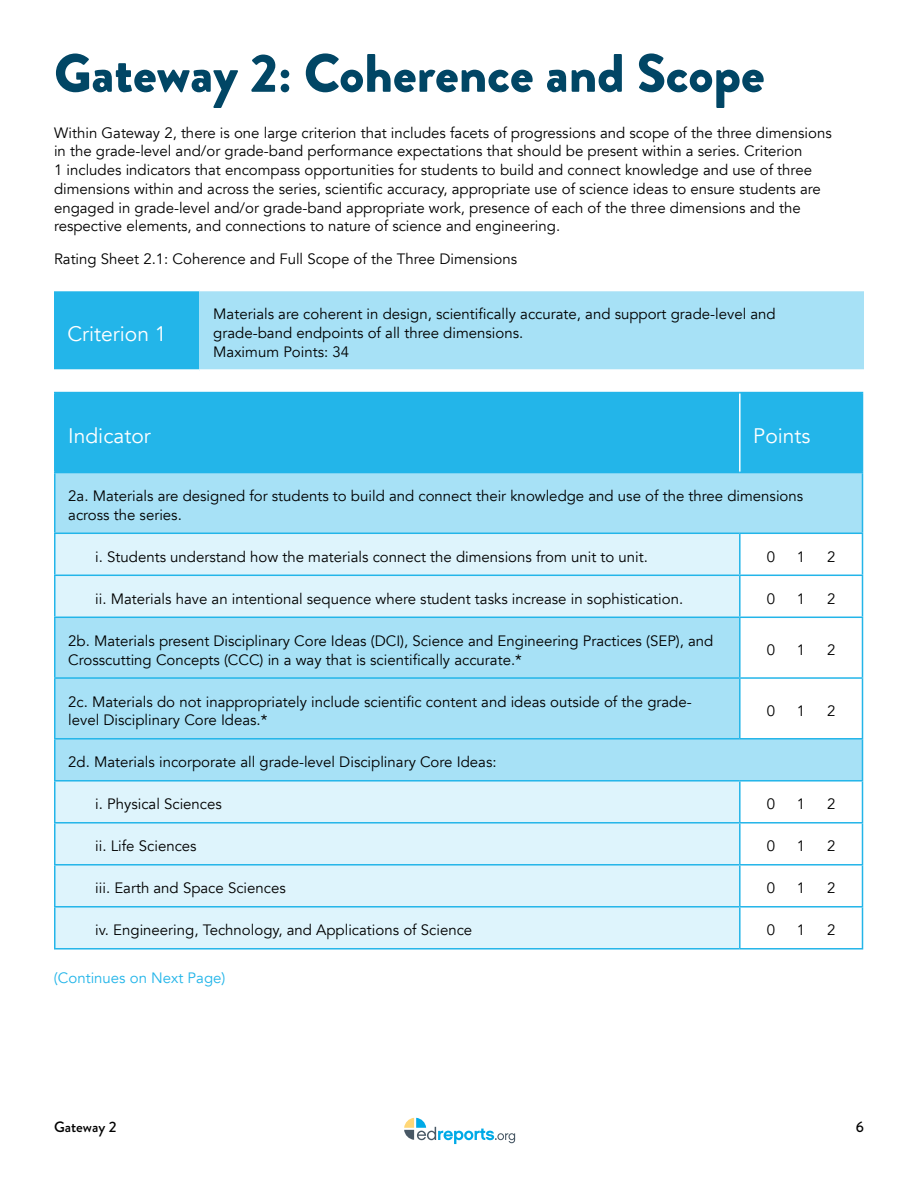
<style>
.page{position:relative;width:918px;height:1188px;background:#fff}
.page>*{position:absolute;margin:0;border:0;box-sizing:border-box;transform-origin:0 0}
.t1{font:900 54px "Brandon Grotesque";color:#014665}
.t2{font:900 21px "Avenir";color:#fff}
.t3{font:500 15px/18.8px "Avenir";color:#000}
.t4{font:15px/18.8px "Avenir";color:#000}
.t5{font:15px "Avenir";color:#000}
.t6{font:900 15px/18.8px "Avenir";color:#000}
.t7{font:900 15px "Avenir";color:#23b5e9}
.t8{font:500 15px "Brandon Grotesque";color:#000}
</style>
<div class="page">
<svg style="left:404px;top:1118px;width:111px;height:26px"></svg>
<div style="left:54px;top:290px;width:146px;height:81px;background:#23b5e9"></div>
<div style="left:200px;top:290px;width:664px;height:81px;background:#a7e1f6"></div>
<hr style="left:54px;top:288px;width:146px;height:3px;background:#fff">
<hr style="left:200px;top:288px;width:664px;height:3px;background:#fff">
<hr style="left:54px;top:369px;width:146px;height:3px;background:#fff">
<hr style="left:200px;top:369px;width:664px;height:3px;background:#fff">
<div style="left:56px;top:393px;width:806px;height:79px;background:#23b5e9"></div>
<svg style="left:56px;top:473px;width:806px;height:307px;fill:#a7e1f6"></svg>
<svg style="left:56px;top:534px;width:684px;height:414px;background:#c7ecf9"></svg>
<hr style="left:862px;top:473px;width:1px;height:60px;background:#23b5e9">
<hr style="left:54px;top:533px;width:686px;height:1px;background:#23b5e9">
<hr style="left:740px;top:533px;width:123px;height:1px;background:#23b5e9">
<hr style="left:739px;top:534px;width:2px;height:41px;background:#23b5e9">
<hr style="left:862px;top:534px;width:1px;height:41px;background:#23b5e9">
<hr style="left:54px;top:575px;width:686px;height:1px;background:#23b5e9">
<hr style="left:740px;top:575px;width:123px;height:1px;background:#23b5e9">
<hr style="left:739px;top:576px;width:2px;height:41px;background:#23b5e9">
<hr style="left:862px;top:576px;width:1px;height:41px;background:#23b5e9">
<hr style="left:740px;top:617px;width:123px;height:1px;background:#23b5e9">
<hr style="left:862px;top:618px;width:1px;height:59px;background:#23b5e9">
<hr style="left:54px;top:677px;width:686px;height:2px;background:#23b5e9">
<hr style="left:740px;top:677px;width:123px;height:2px;background:#23b5e9">
<hr style="left:862px;top:679px;width:1px;height:59px;background:#23b5e9">
<hr style="left:54px;top:738px;width:686px;height:2px;background:#23b5e9">
<hr style="left:740px;top:738px;width:123px;height:2px;background:#23b5e9">
<hr style="left:54px;top:780px;width:686px;height:2px;background:#23b5e9">
<hr style="left:740px;top:780px;width:123px;height:2px;background:#23b5e9">
<hr style="left:862px;top:782px;width:1px;height:40px;background:#23b5e9">
<hr style="left:54px;top:822px;width:686px;height:2px;background:#23b5e9">
<hr style="left:740px;top:822px;width:123px;height:2px;background:#23b5e9">
<hr style="left:862px;top:824px;width:1px;height:40px;background:#23b5e9">
<hr style="left:54px;top:864px;width:686px;height:2px;background:#23b5e9">
<hr style="left:740px;top:864px;width:123px;height:2px;background:#23b5e9">
<hr style="left:862px;top:866px;width:1px;height:40px;background:#23b5e9">
<hr style="left:54px;top:906px;width:686px;height:2px;background:#23b5e9">
<hr style="left:740px;top:906px;width:123px;height:2px;background:#23b5e9">
<hr style="left:862px;top:908px;width:1px;height:40px;background:#23b5e9">
<hr style="left:740px;top:948px;width:123px;height:2px;background:#23b5e9">
<hr style="left:739px;top:393px;width:2px;height:79px;background:#fff">
<hr style="left:54px;top:473px;width:2px;height:60px;background:#23b5e9">
<hr style="left:54px;top:534px;width:2px;height:41px;background:#23b5e9">
<hr style="left:54px;top:576px;width:2px;height:41px;background:#23b5e9">
<hr style="left:54px;top:617px;width:686px;height:1px;background:#23b5e9">
<hr style="left:54px;top:618px;width:2px;height:59px;background:#23b5e9">
<hr style="left:739px;top:618px;width:2px;height:59px;background:#23b5e9">
<hr style="left:54px;top:679px;width:2px;height:59px;background:#23b5e9">
<hr style="left:739px;top:679px;width:2px;height:59px;background:#23b5e9">
<hr style="left:54px;top:740px;width:2px;height:40px;background:#23b5e9">
<hr style="left:862px;top:740px;width:1px;height:40px;background:#23b5e9">
<hr style="left:54px;top:782px;width:2px;height:40px;background:#23b5e9">
<hr style="left:739px;top:782px;width:2px;height:40px;background:#23b5e9">
<hr style="left:54px;top:824px;width:2px;height:40px;background:#23b5e9">
<hr style="left:739px;top:824px;width:2px;height:40px;background:#23b5e9">
<hr style="left:54px;top:866px;width:2px;height:40px;background:#23b5e9">
<hr style="left:739px;top:866px;width:2px;height:40px;background:#23b5e9">
<hr style="left:54px;top:908px;width:2px;height:40px;background:#23b5e9">
<hr style="left:739px;top:908px;width:2px;height:40px;background:#23b5e9">
<hr style="left:54px;top:948px;width:686px;height:2px;background:#23b5e9">
<hr style="left:54px;top:392px;width:686px;height:1px;background:#23b5e9">
<hr style="left:740px;top:392px;width:123px;height:1px;background:#23b5e9">
<hr style="left:862px;top:393px;width:1px;height:79px;background:#23b5e9">
<hr style="left:54px;top:472px;width:686px;height:1px;background:#23b5e9">
<hr style="left:740px;top:472px;width:123px;height:1px;background:#23b5e9">
<hr style="left:54px;top:393px;width:2px;height:79px;background:#23b5e9">
<h1 class="t1" style="left:54px;top:35px;width:712px">Gateway 2: Coherence and Scope</h1>
<p class="t3" style="left:54px;top:123px;width:779px">Within Gateway 2, there is one large criterion that includes facets of progressions and scope of the three dimensions in the grade-level and/or grade-band performance expectations that should be present within a series. Criterion<br>1 includes indicators that encompass opportunities for students to build and connect knowledge and use of three dimensions within and across the series, scientific accuracy, appropriate use of science ideas to ensure students are engaged in grade-level and/or grade-band appropriate work, presence of each of the three dimensions and the respective elements, and connections to nature of science and engineering.</p>
<p class="t6" style="left:54px;top:249px;width:465px">Rating Sheet 2.1: Coherence and Full Scope of the Three Dimensions</p>
<h2 class="t2" style="left:68px;top:321px;width:101px">Criterion 1</h2>
<p class="t6" style="left:213px;top:305px;width:564px">Materials are coherent in design, scientifically accurate, and support grade-level and grade-band endpoints of all three dimensions.</p>
<p class="t5" style="left:213px;top:342px;width:137px">Maximum Points: 34</p>
<h2 class="t2" style="left:68px;top:423px;width:84px">Indicator</h2>
<h2 class="t2" style="left:753px;top:423px;width:59px">Points</h2>
<p class="t4" style="left:68px;top:487px;width:737px">2a. Materials are designed for students to build and connect their knowledge and use of the three dimensions across the series.</p>
<p class="t5" style="left:95px;top:548px;width:554px">i. Students understand how the materials connect the dimensions from unit to unit.</p>
<p class="t6" style="left:767px;top:548px;width:10px">0</p>
<p class="t6" style="left:797px;top:548px;width:10px">1</p>
<p class="t6" style="left:827px;top:548px;width:10px">2</p>
<p class="t5" style="left:95px;top:590px;width:590px">ii. Materials have an intentional sequence where student tasks increase in sophistication.</p>
<p class="t6" style="left:767px;top:590px;width:10px">0</p>
<p class="t6" style="left:797px;top:590px;width:10px">1</p>
<p class="t6" style="left:827px;top:590px;width:10px">2</p>
<p class="t4" style="left:68px;top:632px;width:647px">2b. Materials present Disciplinary Core Ideas (DCI), Science and Engineering Practices (SEP), and<br>Crosscutting Concepts (CCC) in a way that is scientifically accurate.*</p>
<p class="t6" style="left:767px;top:641px;width:10px">0</p>
<p class="t6" style="left:797px;top:641px;width:10px">1</p>
<p class="t6" style="left:827px;top:641px;width:10px">2</p>
<p class="t4" style="left:68px;top:692px;width:625px">2c. Materials do not inappropriately include scientific content and ideas outside of the grade&shy;level Disciplinary Core Ideas.*</p>
<p class="t6" style="left:767px;top:702px;width:10px">0</p>
<p class="t6" style="left:797px;top:702px;width:10px">1</p>
<p class="t6" style="left:827px;top:702px;width:10px">2</p>
<p class="t4" style="left:68px;top:753px;width:430px">2d. Materials incorporate all grade-level Disciplinary Core Ideas:</p>
<p class="t5" style="left:95px;top:795px;width:128px">i. Physical Sciences</p>
<p class="t6" style="left:767px;top:795px;width:10px">0</p>
<p class="t6" style="left:797px;top:795px;width:10px">1</p>
<p class="t6" style="left:827px;top:795px;width:10px">2</p>
<p class="t5" style="left:95px;top:837px;width:103px">ii. Life Sciences</p>
<p class="t6" style="left:767px;top:837px;width:10px">0</p>
<p class="t6" style="left:797px;top:837px;width:10px">1</p>
<p class="t6" style="left:827px;top:837px;width:10px">2</p>
<p class="t5" style="left:95px;top:879px;width:192px">iii. Earth and Space Sciences</p>
<p class="t6" style="left:767px;top:879px;width:10px">0</p>
<p class="t6" style="left:797px;top:879px;width:10px">1</p>
<p class="t6" style="left:827px;top:879px;width:10px">2</p>
<p class="t5" style="left:95px;top:921px;width:379px">iv. Engineering, Technology, and Applications of Science</p>
<p class="t6" style="left:767px;top:921px;width:10px">0</p>
<p class="t6" style="left:797px;top:921px;width:10px">1</p>
<p class="t6" style="left:827px;top:921px;width:10px">2</p>
<p class="t7" style="left:54px;top:969px;width:173px">(Continues on Next Page)</p>
<p class="t8" style="left:54px;top:1117px;width:64px">Gateway 2</p>
<p class="t8" style="left:856px;top:1117px;width:10px">6</p>
</div>
